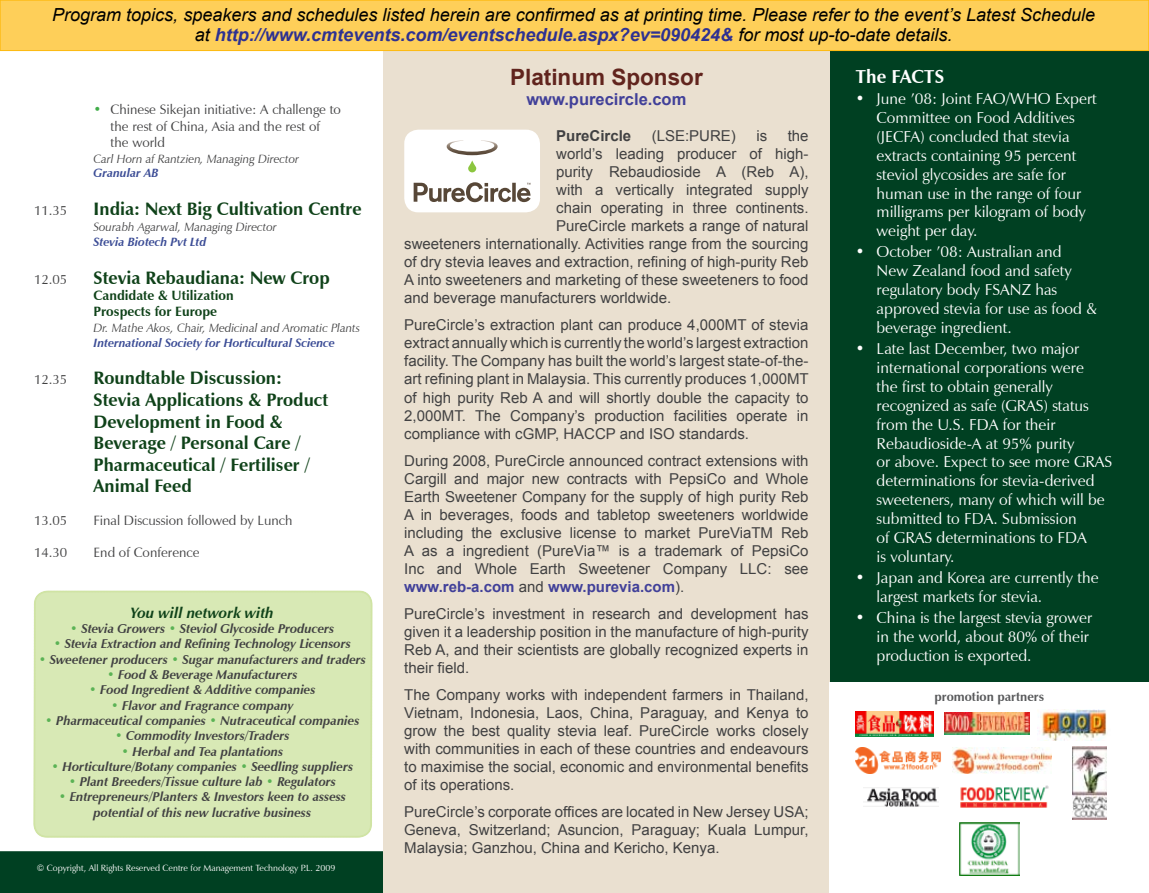
<style>
.page{position:relative;width:1149px;height:893px;background:#fff}
.page>*{position:absolute;margin:0;border:0;box-sizing:border-box;transform-origin:0 0}
.t1{font:700 22.5px "Arial";color:#61241d}
.t2{font:700 18.75px "Zapf Humanist 601 BT";color:#fff}
.t3{font:italic 18px/19.5px "Arial";color:#000;text-align:center}
.t4{font:700 18px/21.6px "Zapf Humanist 601 BT";color:#0f4219}
.t5{font:700 16.5px "Arial";color:#414099}
.t6{font:15.75px/18.9px "Zapf Humanist 601 BT";color:#fff}
.t7{font:15px/18px "Arial";color:#414142;text-align:justify}
.t8{font:italic 700 15px "Zapf Humanist 601 BT";color:#0f4219}
.t9{font:700 15px "Arial";color:#414142}
.t10{font:13.5px/16.2px "Zapf Humanist 601 BT";color:#414142}
.t11{font:700 13.5px/16.2px "Zapf Humanist 601 BT";color:#0f4219}
.t12{font:italic 700 12.75px/15.3px "Zapf Humanist 601 BT";color:#414142;text-align:center}
.t13{font:700 12.75px "Zapf Humanist 601 BT";color:#58595b}
.t14{font:italic 12px "Zapf Humanist 601 BT";color:#414142}
.t15{font:italic 700 12px "Zapf Humanist 601 BT";color:#3c4d96}
.t16{font:9px "Zapf Humanist 601 BT";color:#fff}
.s1{font-weight:700;color:#2e3192}
.s2{color:#41ad49}
.s3{color:#5bb355}
.s4{font-weight:700;color:#414099}
</style>
<div class="page">
<div style="left:829px;top:4px;width:319px;height:889px;background:#004022"></div>
<div style="left:0;top:0;width:383px;height:893px;background:#004022"></div>
<div style="left:0;top:51px;width:383px;height:800px;background:#fff"></div>
<div style="left:383px;top:9px;width:446px;height:884px;background:#eae0d0"></div>
<div style="left:0;top:0;width:1148px;height:51px;background:#fecf59"></div>
<div style="left:0;top:0;width:1148px;height:51px;border:1px solid #fdba12"></div>
<svg style="left:26px;top:591px;width:353px;height:246px;background:#fdfdfb"></svg>
<div style="left:34px;top:591px;width:338px;height:246px;background:#d8e9b5"></div>
<div style="left:404px;top:130px;width:136px;height:82px;background:#fff;border-radius:14px"></div>
<svg style="left:446px;top:140px;width:51px;height:32px"></svg>
<svg style="left:413px;top:182px;width:117px;height:20px"></svg>
<div style="left:829px;top:682px;width:319px;height:211px;background:#fff"></div>
<img style="left:855px;top:747px;width:86px;height:26px">
<img style="left:952px;top:747px;width:98px;height:26px">
<img style="left:855px;top:711px;width:78px;height:26px">
<img style="left:944px;top:713px;width:84px;height:22px">
<img style="left:1037px;top:710px;width:70px;height:30px">
<img style="left:1072px;top:746px;width:34px;height:73px">
<img style="left:863px;top:787px;width:75px;height:20px">
<img style="left:960px;top:785px;width:89px;height:23px">
<img style="left:959px;top:822px;width:59px;height:53px">
<p class="t3" style="left:52px;top:5px;width:1044px">Program topics, speakers and schedules listed herein are confirmed as at printing time. Please refer to the event’s Latest Schedule at <span class="s1">http://www.cmtevents.com/eventschedule.aspx?ev=090424&amp;</span> for most up-to-date details.</p>
<p class="t10" style="left:111px;top:102px;width:232px;text-indent:-17px"><span class="s2">•</span> Chinese Sikejan initiative: A challenge to the rest of China, Asia and the rest of the world</p>
<p class="t14" style="left:94px;top:151px;width:207px">Carl Horn af Rantzien, Managing Director</p>
<p class="t15" style="left:94px;top:166px;width:66px">Granular AB</p>
<p class="t10" style="left:34px;top:202px;width:35px">11.35</p>
<p class="t4" style="left:94px;top:198px;width:269px">India: Next Big Cultivation Centre</p>
<p class="t14" style="left:94px;top:220px;width:185px">Sourabh Agarwal, Managing Director</p>
<p class="t15" style="left:94px;top:234px;width:114px">Stevia Biotech Pvt Ltd</p>
<p class="t10" style="left:34px;top:271px;width:35px">12.05</p>
<p class="t4" style="left:94px;top:266px;width:237px">Stevia Rebaudiana: New Crop</p>
<p class="t11" style="left:94px;top:287px;width:141px">Candidate &amp; Utilization<br>Prospects for Europe</p>
<p class="t14" style="left:94px;top:321px;width:268px">Dr. Mathe Akos, Chair, Medicinal and Aromatic Plants</p>
<p class="t15" style="left:94px;top:335px;width:243px">International Society for Horticultural Science</p>
<p class="t10" style="left:34px;top:372px;width:35px">12.35</p>
<p class="t4" style="left:94px;top:367px;width:236px">Roundtable Discussion:<br>Stevia Applications &amp; Product<br>Development in Food &amp;<br>Beverage / Personal Care /<br>Pharmaceutical / Fertiliser /<br>Animal Feed</p>
<p class="t10" style="left:34px;top:512px;width:35px">13.05</p>
<p class="t10" style="left:94px;top:512px;width:200px">Final Discussion followed by Lunch</p>
<p class="t10" style="left:34px;top:544px;width:35px">14.30</p>
<p class="t10" style="left:94px;top:544px;width:108px">End of Conference</p>
<p class="t8" style="left:131px;top:603px;width:144px">You will network with</p>
<p class="t12" style="left:70px;top:621px;width:265px"><span class="s3">•</span> Stevia Growers <span class="s3">•</span> Steviol Glycoside Producers</p>
<p class="t12" style="left:54px;top:636px;width:299px"><span class="s3">•</span> Stevia Extraction and Refining Technology Licensors</p>
<p class="t12" style="left:39px;top:652px;width:329px"><span class="s3">•</span> Sweetener producers <span class="s3">•</span> Sugar manufacturers and traders</p>
<p class="t12" style="left:107px;top:667px;width:192px"><span class="s3">•</span> Food &amp; Beverage Manufacturers</p>
<p class="t12" style="left:89px;top:682px;width:228px"><span class="s3">•</span> Food Ingredient &amp; Additive companies</p>
<p class="t12" style="left:111px;top:698px;width:184px"><span class="s3">•</span> Flavor and Fragrance company</p>
<p class="t12" style="left:45px;top:713px;width:315px"><span class="s3">•</span> Pharmaceutical companies <span class="s3">•</span> Nutraceutical companies</p>
<p class="t12" style="left:115px;top:728px;width:176px"><span class="s3">•</span> Commodity Investors/Traders</p>
<p class="t12" style="left:121px;top:743px;width:163px"><span class="s3">•</span> Herbal and Tea plantations</p>
<p class="t12" style="left:51px;top:759px;width:303px"><span class="s3">•</span> Horticulture/Botany companies <span class="s3">•</span> Seedling suppliers</p>
<p class="t12" style="left:69px;top:774px;width:269px"><span class="s3">•</span> Plant Breeders/Tissue culture lab <span class="s3">•</span> Regulators</p>
<p class="t12" style="left:59px;top:789px;width:289px"><span class="s3">•</span> Entrepreneurs/Planters &amp; Investors keen to assess potential of this new lucrative business</p>
<p class="t16" style="left:37px;top:863px;width:300px">© Copyright, All Rights Reserved Centre for Management Technology P.L. 2009</p>
<h1 class="t1" style="left:510px;top:62px;width:194px">Platinum Sponsor</h1>
<p class="t5" style="left:526px;top:88px;width:161px">www.purecircle.com</p>
<p class="t9" style="left:556px;top:126px;width:77px">PureCircle</p>
<p class="t7" style="left:651px;top:127px;width:86px">(LSE:PURE)</p>
<p class="t7" style="left:756px;top:127px;width:12px">is</p>
<p class="t7" style="left:787px;top:127px;width:22px">the</p>
<p class="t7" style="left:556px;top:145px;width:254px">world’s leading producer of high-</p>
<p class="t7" style="left:556px;top:163px;width:254px">purity Rebaudioside A (Reb A),</p>
<p class="t7" style="left:556px;top:181px;width:254px">with a vertically integrated supply</p>
<p class="t7" style="left:556px;top:199px;width:254px">chain operating in three continents.</p>
<p class="t7" style="left:556px;top:217px;width:254px">PureCircle markets a range of natural</p>
<p class="t7" style="left:404px;top:235px;width:405px">sweeteners internationally. Activities range from the sourcing</p>
<p class="t7" style="left:404px;top:253px;width:405px">of dry stevia leaves and extraction, refining of high-purity Reb</p>
<p class="t7" style="left:404px;top:271px;width:405px">A into sweeteners and marketing of these sweeteners to food</p>
<p class="t7" style="left:404px;top:289px;width:268px">and beverage manufacturers worldwide.</p>
<p class="t7" style="left:404px;top:316px;width:406px">PureCircle’s extraction plant can produce 4,000MT of stevia extract annually which is currently the world’s largest extraction facility. The Company has built the world’s largest state-of-the&shy;art refining plant in Malaysia. This currently produces 1,000MT of high purity Reb A and will shortly double the capacity to 2,000MT. The Company’s production facilities operate in compliance with cGMP, HACCP and ISO standards.</p>
<p class="t7" style="left:404px;top:451px;width:405px">During 2008, PureCircle announced contract extensions with Cargill and major new contracts with PepsiCo and Whole Earth Sweetener Company for the supply of high purity Reb A in beverages, foods and tabletop sweeteners worldwide including the exclusive license to market PureViaTM Reb A as a ingredient (PureVia™ is a trademark of PepsiCo Inc and Whole Earth Sweetener Company LLC: see <span class="s4">www.reb-a.com</span> and <span class="s4">www.purevia.com</span>).</p>
<p class="t7" style="left:404px;top:604px;width:405px">PureCircle’s investment in research and development has given it a leadership position in the manufacture of high-purity Reb A, and their scientists are globally recognized experts in their field.</p>
<p class="t7" style="left:404px;top:685px;width:405px">The Company works with independent farmers in Thailand, Vietnam, Indonesia, Laos, China, Paraguay, and Kenya to grow the best quality stevia leaf. PureCircle works closely with communities in each of these countries and endeavours to maximise the social, economic and environmental benefits of its operations.</p>
<p class="t7" style="left:404px;top:802px;width:405px">PureCircle’s corporate offices are located in New Jersey USA; Geneva, Switzerland; Asuncion, Paraguay; Kuala Lumpur, Malaysia; Ganzhou, China and Kericho, Kenya.</p>
<p class="t2" style="left:855px;top:65px;width:90px">The FACTS</p>
<p class="t6" style="left:876px;top:89px;width:221px;text-indent:-21px">• June ’08: Joint FAO/WHO Expert<br>Committee on Food Additives (JECFA) concluded that stevia extracts containing 95 percent steviol glycosides are safe for human use in the range of four milligrams per kilogram of body weight per day.</p>
<p class="t6" style="left:876px;top:243px;width:222px;text-indent:-21px">• October ’08: Australian and<br>New Zealand food and safety regulatory body FSANZ has approved stevia for use as food &amp; beverage ingredient.</p>
<p class="t6" style="left:876px;top:339px;width:237px;text-indent:-21px">• Late last December, two major international corporations were<br>the first to obtain generally recognized as safe (GRAS) status from the U.S. FDA for their<br>Rebaudioside-A at 95% purity<br>or above. Expect to see more GRAS determinations for stevia-derived sweeteners, many of which will be submitted to FDA. Submission<br>of GRAS determinations to FDA<br>is voluntary.</p>
<p class="t6" style="left:876px;top:568px;width:223px;text-indent:-21px">• Japan and Korea are currently the largest markets for stevia.</p>
<p class="t6" style="left:876px;top:608px;width:217px;text-indent:-21px">• China is the largest stevia grower in the world, about 80% of their production is exported.</p>
<p class="t13" style="left:934px;top:689px;width:111px">promotion partners</p>
</div>
